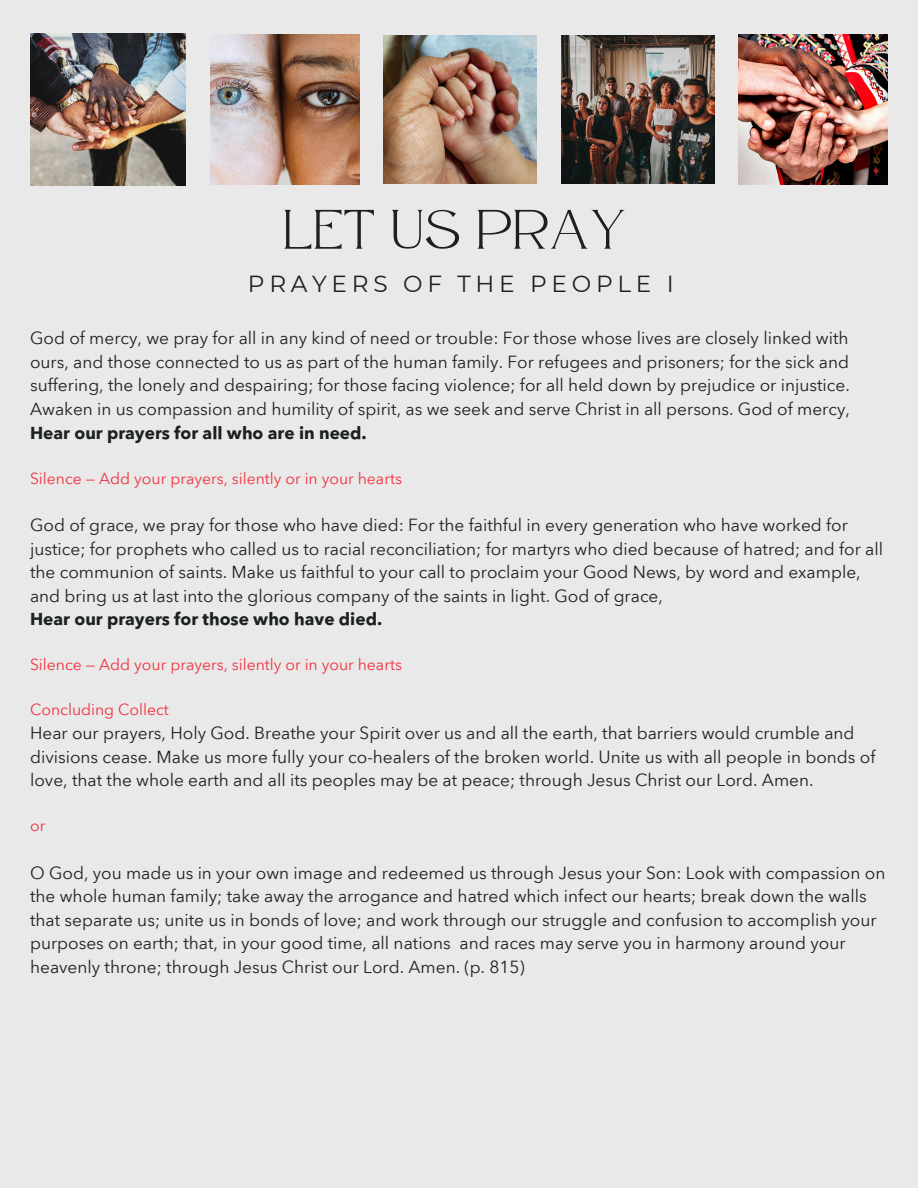
<style>
.page{position:relative;width:918px;height:1188px;background:#e9e9e9}
.page>*{position:absolute;margin:0;border:0;box-sizing:border-box;transform-origin:0 0}
.t1{font:55.5px "Atteron";letter-spacing:.015em;color:#1c2120}
.t2{font:23.25px "Montserrat";letter-spacing:.2em;color:#1c2120}
.t3{font:17.25px/23.7px "Avenir Next Arabic";color:#1c2120}
.t4{font:700 17.25px "Avenir Next Arabic";color:#1c2120}
.t5{font:15.75px "Avenir Next Arabic";color:#ef3340}
.s1{font-weight:700}
</style>
<div class="page">
<img style="left:30px;top:34px;width:155px;height:152px">
<img style="left:210px;top:34px;width:150px;height:151px">
<img style="left:384px;top:35px;width:153px;height:149px">
<img style="left:561px;top:35px;width:153px;height:149px">
<img style="left:738px;top:34px;width:150px;height:151px">
<p class="t1" style="left:283px;top:197px;width:345px">LET US PRAY</p>
<p class="t2" style="left:248px;top:269px;width:427px">PRAYERS OF THE PEOPLE I</p>
<h1 class="t3" style="left:30px;top:326px;width:821px;text-align:justify">God of mercy, we pray for all in any kind of need or trouble: For those whose lives are closely linked with ours, and those connected to us as part of the human family. For refugees and prisoners; for the sick and suffering, the lonely and despairing; for those facing violence; for all held down by prejudice or injustice.<br>Awaken in us compassion and humility of spirit, as we seek and serve Christ in all persons. God of mercy, <span class="s1">Hear our prayers for all who are in need.</span></h1>
<h2 class="t5" style="left:30px;top:469px;width:373px">Silence — Add your prayers, silently or in your hearts</h2>
<p class="t3" style="left:30px;top:513px;width:855px">God of grace, we pray for those who have died: For the faithful in every generation who have worked for justice; for prophets who called us to racial reconciliation; for martyrs who died because of hatred; and for all the communion of saints. Make us faithful to your call to proclaim your Good News, by word and example, and bring us at last into the glorious company of the saints in light. God of grace,</p>
<p class="t4" style="left:30px;top:609px;width:354px">Hear our prayers for those who have died.</p>
<p class="t5" style="left:30px;top:656px;width:373px">Silence — Add your prayers, silently or in your hearts</p>
<p class="t5" style="left:30px;top:701px;width:140px">Concluding Collect</p>
<p class="t3" style="left:30px;top:721px;width:847px">Hear our prayers, Holy God. Breathe your Spirit over us and all the earth, that barriers would crumble and divisions cease. Make us more fully your co-healers of the broken world. Unite us with all people in bonds of love, that the whole earth and all its peoples may be at peace; through Jesus Christ our Lord. Amen.</p>
<p class="t5" style="left:30px;top:817px;width:17px">or</p>
<p class="t3" style="left:30px;top:861px;width:857px">O God, you made us in your own image and redeemed us through Jesus your Son: Look with compassion on the whole human family; take away the arrogance and hatred which infect our hearts; break down the walls that separate us; unite us in bonds of love; and work through our struggle and confusion to accomplish your purposes on earth; that, in your good time, all nations and races may serve you in harmony around your heavenly throne; through Jesus Christ our Lord. Amen. (p. 815)</p>
</div>
